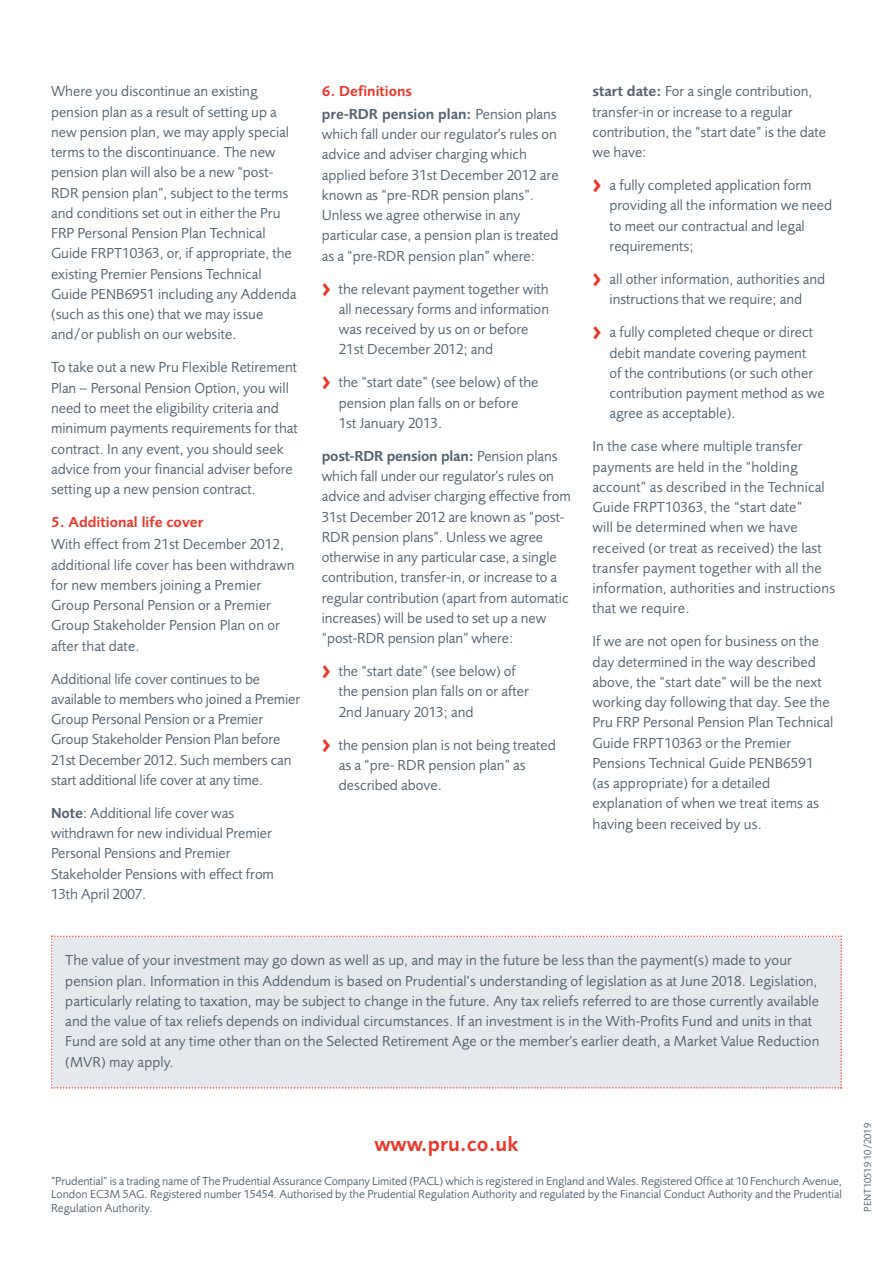
<style>
.page{position:relative;width:893px;height:1263px;background:#fff}
.page>*{position:absolute;margin:0;border:0;box-sizing:border-box;transform-origin:0 0}
.t1{font:600 21px "Pru Sans";color:#ee3529}
.t2{font:15px/20.2px "Pru Sans";color:#52626f}
.t3{font:600 15px/22.4px "Pru Sans";color:#52626f}
.t4{font:600 15px "Pru Sans";color:#ee3529}
.t5{font:12px/13.5px "Pru Sans";color:#52626f;text-align:justify}
.t6{font:10.5px "Pru Sans";color:#52626f}
.s1{font-weight:600}
.s2{color:#ee3529}
.s3{font-weight:400}
.s4{font-family:"Meta";font-weight:700;font-size:21px;color:#ee3529}
</style>
<div class="page">
<div style="left:51px;top:935px;width:791px;height:154px;background:#e5e8ec"></div>
<p class="t2" style="left:51px;top:83px;width:247px">Where you discontinue an existing pension plan as a result of setting up a new pension plan, we may apply special terms to the discontinuance. The new pension plan will also be a new “post-RDR pension plan”, subject to the terms and conditions set out in either the Pru FRP Personal Pension Plan Technical Guide FRPT10363, or, if appropriate, the existing Premier Pensions Technical Guide PENB6951 including any Addenda (such as this one) that we may issue and/or publish on our website.</p>
<p class="t2" style="left:51px;top:359px;width:248px">To take out a new Pru Flexible Retirement Plan – Personal Pension Option, you will need to meet the eligibility criteria and minimum payments requirements for that contract. In any event, you should seek advice from your financial adviser before setting up a new pension contract.</p>
<p class="t4" style="left:51px;top:516px;width:154px">5. Additional life cover</p>
<p class="t2" style="left:51px;top:536px;width:245px">With effect from 21st December 2012, additional life cover has been withdrawn for new members joining a Premier Group Personal Pension or a Premier Group Stakeholder Pension Plan on or after that date.</p>
<p class="t2" style="left:51px;top:670px;width:251px">Additional life cover continues to be available to members who joined a Premier Group Personal Pension or a Premier Group Stakeholder Pension Plan before 21st December 2012. Such members can start additional life cover at any time.</p>
<p class="t2" style="left:51px;top:804px;width:224px"><span class="s1">Note</span>: Additional life cover was withdrawn for new individual Premier<br>Personal Pensions and Premier<br>Stakeholder Pensions with effect from<br>13th April 2007.</p>
<p class="t3" style="left:322px;top:82px;width:237px"><span class="s2">6. Definitions<br></span>pre-RDR pension plan: <span class="s3">Pension plans</span></p>
<p class="t2" style="left:322px;top:125px;width:238px">which fall under our regulator's rules on advice and adviser charging which applied before 31st December 2012 are known as “pre-RDR pension plans”.<br>Unless we agree otherwise in any particular case, a pension plan is treated as a “pre-RDR pension plan” where:</p>
<p class="t2" style="left:339px;top:280px;width:212px;text-indent:-17px"><span class="s4">&gt;</span> the relevant payment together with all necessary forms and information was received by us on or before<br>21st December 2012; and</p>
<p class="t2" style="left:339px;top:374px;width:201px;text-indent:-17px"><span class="s4">&gt;</span> the “start date” (see below) of the pension plan falls on or before<br>1st January 2013.</p>
<p class="t2" style="left:322px;top:447px;width:251px"><span class="s1">post-RDR pension plan:</span> Pension plans which fall under our regulator's rules on advice and adviser charging effective from 31st December 2012 are known as “post-RDR pension plans”. Unless we agree otherwise in any particular case, a single contribution, transfer-in, or increase to a regular contribution (apart from automatic increases) will be used to set up a new “post-RDR pension plan” where:</p>
<p class="t2" style="left:339px;top:662px;width:192px;text-indent:-17px"><span class="s4">&gt;</span> the “start date” (see below) of the pension plan falls on or after<br>2nd January 2013; and</p>
<p class="t2" style="left:339px;top:736px;width:219px;text-indent:-17px"><span class="s4">&gt;</span> the pension plan is not being treated as a “pre- RDR pension plan” as described above.</p>
<p class="t2" style="left:592px;top:83px;width:235px"><span class="s1">start date:</span> For a single contribution, transfer-in or increase to a regular contribution, the “start date” is the date we have:</p>
<p class="t2" style="left:609px;top:176px;width:224px;text-indent:-17px"><span class="s4">&gt;</span> a fully completed application form providing all the information we need to meet our contractual and legal requirements;</p>
<p class="t2" style="left:592px;top:270px;width:234px;text-align:center"><span class="s4">&gt;</span> all other information, authorities and instructions that we require; and</p>
<p class="t2" style="left:609px;top:323px;width:217px;text-indent:-17px"><span class="s4">&gt;</span> a fully completed cheque or direct debit mandate covering payment<br>of the contributions (or such other contribution payment method as we agree as acceptable).</p>
<p class="t2" style="left:592px;top:437px;width:244px">In the case where multiple transfer payments are held in the “holding account” as described in the Technical Guide FRPT10363, the “start date”<br>will be determined when we have received (or treat as received) the last transfer payment together with all the information, authorities and instructions that we require.</p>
<p class="t2" style="left:592px;top:632px;width:242px">If we are not open for business on the day determined in the way described above, the “start date” will be the next working day following that day. See the Pru FRP Personal Pension Plan Technical Guide FRPT10363 or the Premier Pensions Technical Guide PENB6591 (as appropriate) for a detailed explanation of when we treat items as having been received by us.</p>
<p class="t2" style="left:65px;top:952px;width:756px">The value of your investment may go down as well as up, and may in the future be less than the payment(s) made to your pension plan. Information in this Addendum is based on Prudential’s understanding of legislation as at June 2018. Legislation, particularly relating to taxation, may be subject to change in the future. Any tax reliefs referred to are those currently available and the value of tax reliefs depends on individual circumstances. If an investment is in the With-Profits Fund and units in that Fund are sold at any time other than on the Selected Retirement Age or the member's earlier death, a Market Value Reduction (MVR) may apply.</p>
<h1 class="t1" style="left:374px;top:1136px;width:146px">www.pru.co.uk</h1>
<p class="t5" style="left:51px;top:1175px;width:792px">“Prudential” is a trading name of The Prudential Assurance Company Limited (PACL) which is registered in England and Wales. Registered Office at 10 Fenchurch Avenue, London EC3M 5AG. Registered number 15454. Authorised by the Prudential Regulation Authority and regulated by the Financial Conduct Authority and the Prudential Regulation Authority.</p>
<p class="t6" style="left:864px;top:1212px;width:90px;rotate:-90deg">PENT10519 10/2019</p>
</div>
